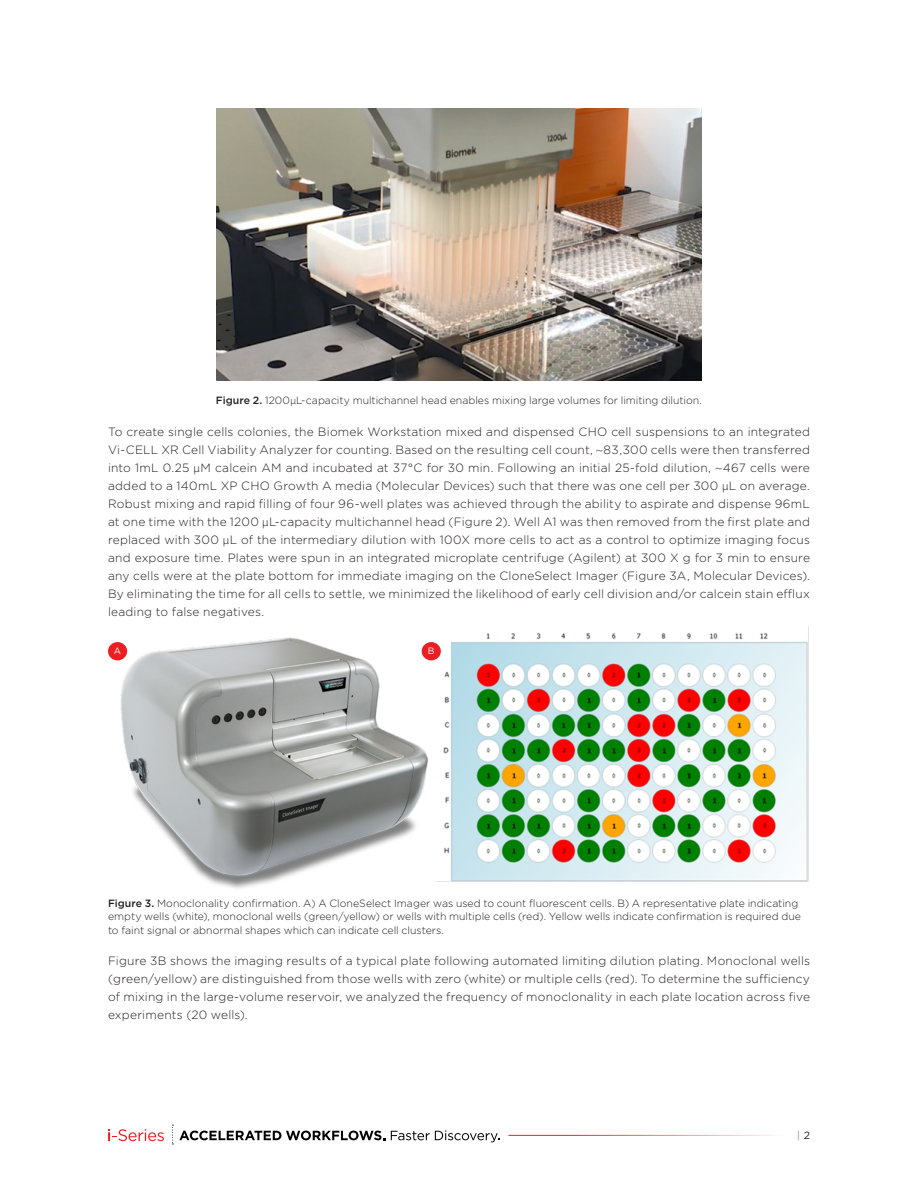
<style>
.page{position:relative;width:918px;height:1188px;background:#fff}
.page>*{position:absolute;margin:0;border:0;box-sizing:border-box;transform-origin:0 0}
.Doc_-_Body{font:300 12px/18px "Gotham";letter-spacing:.015em;color:#231f20;text-align:justify}
.Doc_-_Fig_Table{font:300 10.5px/13.5px "Gotham";color:#231f20}
.Doc_-_Body-2{font:10.35px "Gotham";color:#7e868d;scale:.91 1}
.Doc_-_Body-3{font:9.15px "Gotham";color:#fff}
.s1{font-weight:500}
.s2{font-family:"Myriad Pro"}
.s3{font-size:10.5px;color:#231f20}
</style>
<div class="page">
<img style="left:217px;top:108px;width:484px;height:273px">
<img style="left:108px;top:637px;width:326px;height:252px">
<img style="left:435px;top:626px;width:374px;height:256px">
<div style="left:108px;top:642px;width:19px;height:18px;background:#ee1d23;border-radius:50%"></div>
<div style="left:422px;top:642px;width:19px;height:18px;background:#ee1d23;border-radius:50%"></div>
<svg style="left:179px;top:1131px;width:206px;height:9px"></svg>
<svg style="left:391px;top:1131px;width:109px;height:11px"></svg>
<svg style="left:108px;top:1129px;width:56px;height:12px"></svg>
<svg style="left:172px;top:1125px;width:1px;height:20px"></svg>
<hr style="left:508px;top:1135px;width:279px;height:1px;background:#ee1d23">
<p class="Doc_-_Fig_Table" style="left:216px;top:394px;width:488px"><span class="s1">Figure 2.</span> 1200<span class="s2">µ</span>L-capacity multichannel head enables mixing large volumes for limiting dilution.</p>
<p class="Doc_-_Body" style="left:108px;top:422px;width:704px">To create single cells colonies, the Biomek Workstation mixed and dispensed CHO cell suspensions to an integrated Vi-CELL XR Cell Viability Analyzer for counting. Based on the resulting cell count, <span class="s2">~</span>83,300 cells were then transferred into 1mL 0.25 <span class="s2">µ</span>M calcein AM and incubated at 37°C for 30 min. Following an initial 25-fold dilution, <span class="s2">~</span>467 cells were added to a 140mL XP CHO Growth A media (Molecular Devices) such that there was one cell per 300 <span class="s2">µ</span>L on average.<br>Robust mixing and rapid filling of four 96-well plates was achieved through the ability to aspirate and dispense 96mL at one time with the 1200 <span class="s2">µ</span>L-capacity multichannel head (Figure 2). Well A1 was then removed from the first plate and replaced with 300 <span class="s2">µ</span>L of the intermediary dilution with 100X more cells to act as a control to optimize imaging focus and exposure time. Plates were spun in an integrated microplate centrifuge (Agilent) at 300 X g for 3 min to ensure any cells were at the plate bottom for immediate imaging on the CloneSelect Imager (Figure 3A, Molecular Devices).<br>By eliminating the time for all cells to settle, we minimized the likelihood of early cell division and/or calcein stain efflux leading to false negatives.</p>
<p class="Doc_-_Body-3" style="left:114px;top:645px;width:9px">A</p>
<p class="Doc_-_Body-3" style="left:428px;top:645px;width:8px">B</p>
<p class="Doc_-_Fig_Table" style="left:108px;top:896px;width:695px"><span class="s1">Figure 3.</span> Monoclonality confirmation. A) A CloneSelect Imager was used to count fluorescent cells. B) A representative plate indicating empty wells (white), monoclonal wells (green/yellow) or wells with multiple cells (red). Yellow wells indicate confirmation is required due to faint signal or abnormal shapes which can indicate cell clusters.</p>
<p class="Doc_-_Body" style="left:108px;top:952px;width:704px">Figure 3B shows the imaging results of a typical plate following automated limiting dilution plating. Monoclonal wells (green/yellow) are distinguished from those wells with zero (white) or multiple cells (red). To determine the sufficiency of mixing in the large-volume reservoir, we analyzed the frequency of monoclonality in each plate location across five experiments (20 wells).</p>
<p class="Doc_-_Body-2" style="left:797px;top:1129px;width:16px">| <span class="s3">2</span></p>
</div>
